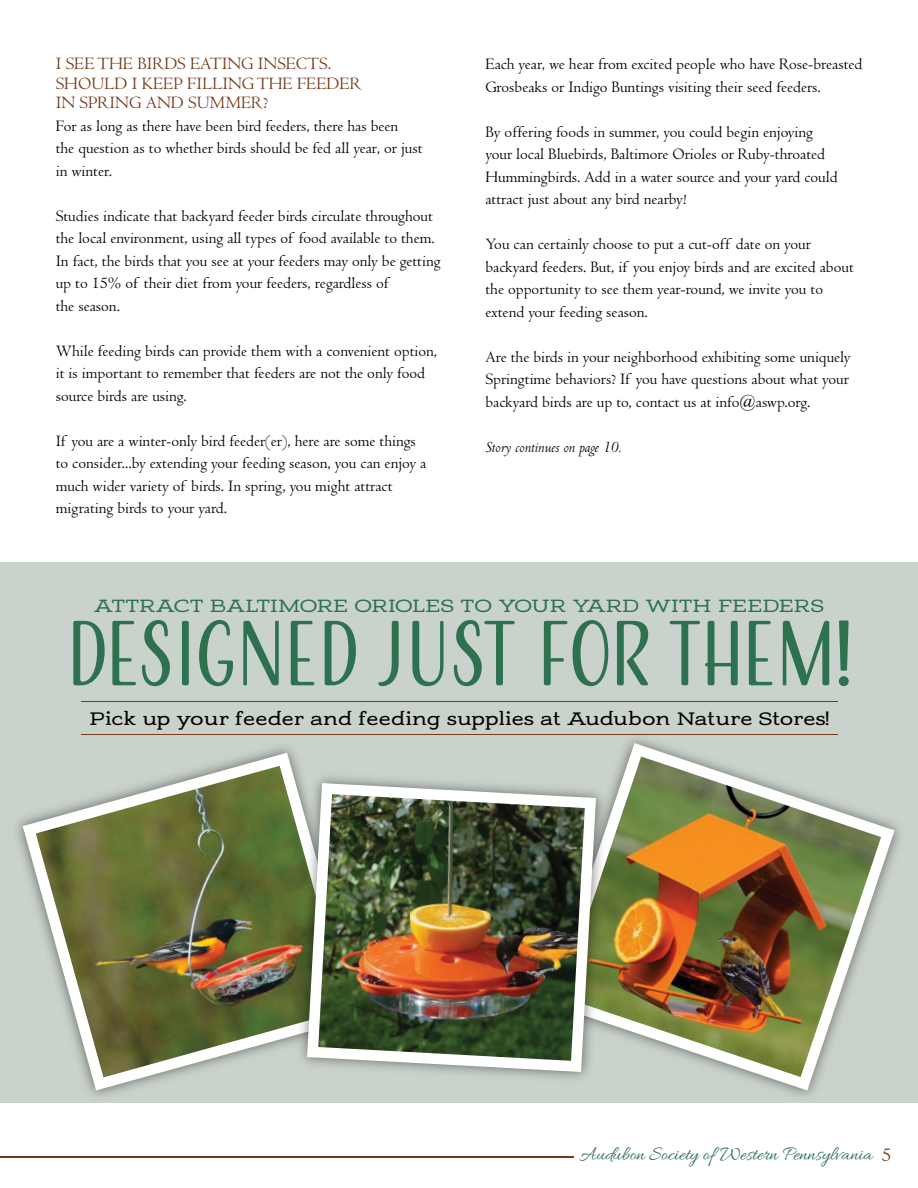
<style>
.page{position:relative;width:918px;height:1188px;background:#fff}
.page>*{position:absolute;margin:0;border:0;box-sizing:border-box;transform-origin:0 0}
.t1{font:85.95px "Adorn S Condensed Sans";letter-spacing:-.02em;color:#2d7150}
.t2{font:20.1px "Allura";color:#2d7150}
.t3{font:18.9px "Adorn S Slab Serif";color:#000}
.t4{font:18.45px "Adorn S Slab Serif";letter-spacing:-.02em;color:#2d7150}
.t5{font:18px/19.5px "Centaur";color:#76391b}
.t6{font:16.5px/22.5px "Centaur";color:#000}
.t7{font:italic 16.5px "Centaur";color:#000}
.s1{font-family:"Centaur";color:#76391b}
</style>
<div class="page">
<hr style="left:0;top:1156px;width:574px;height:2px;background:#76391b">
<div style="left:0;top:562px;width:918px;height:540px;background:#cad3cb"></div>
<svg style="left:23px;top:753px;width:278px;height:337px"></svg>
<img style="left:36px;top:766px;width:254px;height:311px">
<hr style="left:81px;top:701px;width:756px;height:1px;background:#76391b">
<hr style="left:81px;top:734px;width:756px;height:1px;background:#76391b">
<img style="left:530px;top:734px;width:382px;height:369px">
<svg style="left:547px;top:743px;width:348px;height:347px"></svg>
<img style="left:561px;top:757px;width:320px;height:320px">
<img style="left:290px;top:766px;width:323px;height:323px">
<svg style="left:307px;top:783px;width:289px;height:289px"></svg>
<img style="left:318px;top:794px;width:267px;height:267px">
<p class="t5" style="left:56px;top:54px;width:307px">I SEE THE BIRDS EATING INSECTS.<br>SHOULD I KEEP FILLING THE FEEDER<br>IN SPRING AND SUMMER?</p>
<p class="t6" style="left:56px;top:115px;width:368px">For as long as there have been bird feeders, there has been<br>the question as to whether birds should be fed all year, or just in winter.</p>
<p class="t6" style="left:56px;top:205px;width:386px">Studies indicate that backyard feeder birds circulate throughout the local environment, using all types of food available to them.<br>In fact, the birds that you see at your feeders may only be getting up to 15% of their diet from your feeders, regardless of<br>the season.</p>
<p class="t6" style="left:56px;top:340px;width:383px">While feeding birds can provide them with a convenient option, it is important to remember that feeders are not the only food source birds are using.</p>
<p class="t6" style="left:56px;top:430px;width:372px">If you are a winter-only bird feeder(er), here are some things to consider...by extending your feeding season, you can enjoy a much wider variety of birds. In spring, you might attract migrating birds to your yard.</p>
<p class="t6" style="left:485px;top:53px;width:378px">Each year, we hear from excited people who have Rose-breasted<br>Grosbeaks or Indigo Buntings visiting their seed feeders.</p>
<p class="t6" style="left:485px;top:121px;width:354px">By offering foods in summer, you could begin enjoying your local Bluebirds, Baltimore Orioles or Ruby-throated Hummingbirds. Add in a water source and your yard could attract just about any bird nearby!</p>
<p class="t6" style="left:485px;top:233px;width:370px">You can certainly choose to put a cut-off date on your backyard feeders. But, if you enjoy birds and are excited about the opportunity to see them year-round, we invite you to extend your feeding season.</p>
<p class="t6" style="left:485px;top:346px;width:367px;text-align:justify">Are the birds in your neighborhood exhibiting some uniquely Springtime behaviors? If you have questions about what your backyard birds are up to, contact us at info@aswp.org.</p>
<p class="t7" style="left:485px;top:438px;width:138px">Story continues on page 10.</p>
<p class="t4" style="left:94px;top:594px;width:732px">ATTRACT BALTIMORE ORIOLES TO YOUR YARD WITH FEEDERS</p>
<h1 class="t1" style="left:66px;top:600px;width:787px">DESIGNED JUST FOR THEM!</h1>
<p class="t3" style="left:89px;top:706px;width:741px">Pick up your feeder and feeding supplies at Audubon Nature Stores!</p>
<p class="t2" style="left:579px;top:1143px;width:313px">Audubon Society of Western Pennsylvania <span class="s1">5</span></p>
</div>
